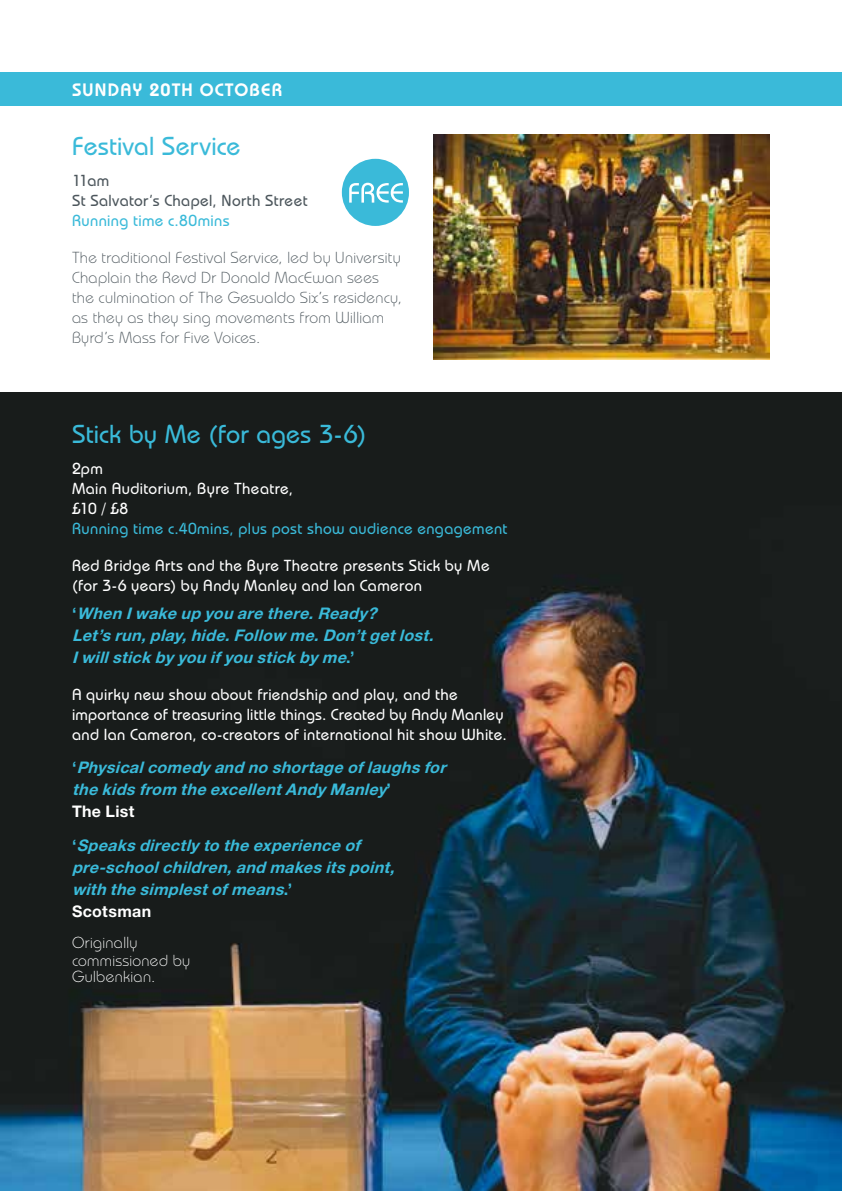
<style>
.page{position:relative;width:842px;height:1191px;background:#fff}
.page>*{position:absolute;margin:0;border:0;box-sizing:border-box;transform-origin:0 0}
.t1{font:500 26px "Bauhaus IT Cby BT";letter-spacing:.005em;color:#3abad9}
.t2{font:600 18px "Bauhaus IT Cby BT";letter-spacing:.065em;color:#fff}
.t3{font:italic 700 16px/22px "Helvetica Neue";letter-spacing:.005em;color:#3abad9}
.t4{font:500 16px/20px "Bauhaus IT Cby BT";letter-spacing:.025em;color:#fff}
.t5{font:300 16px/20px "Bauhaus IT Cby BT";letter-spacing:.02em;color:#4c565c}
.t6{font:500 16px "Bauhaus IT Cby BT";letter-spacing:.025em;color:#3abad9}
.t7{font:300 16px/18px "Bauhaus IT Cby BT";letter-spacing:.025em;color:#fff}
.t8{font:500 16px/20px "Bauhaus IT Cby BT";letter-spacing:.02em;color:#4c565c}
.s1{font-style:normal}
.s2{font-style:normal;color:#fff}
</style>
<div class="page">
<div style="left:0;top:72px;width:842px;height:33px;background:#3abad9"></div>
<img style="left:0;top:392px;width:842px;height:799px">
<img style="left:433px;top:135px;width:337px;height:224px">
<div style="left:342px;top:159px;width:67px;height:67px;background:#3abad9;border-radius:50%"></div>
<svg style="left:349px;top:183px;width:54px;height:20px"></svg>
<p class="t2" style="left:72px;top:79px;width:212px">SUNDAY 20TH OCTOBER</p>
<h1 class="t1" style="left:72px;top:129px;width:170px">Festival Service</h1>
<p class="t8" style="left:72px;top:170px;width:237px">11am<br>St Salvator’s Chapel, North Street</p>
<p class="t6" style="left:72px;top:210px;width:159px">Running time c.80mins</p>
<p class="t5" style="left:72px;top:247px;width:332px">The traditional Festival Service, led by University Chaplain the Revd Dr Donald MacEwan sees the culmination of The Gesualdo Six’s residency, as they as they sing movements from William Byrd’s Mass for Five Voices.</p>
<h1 class="t1" style="left:72px;top:418px;width:296px">Stick by Me (for ages 3-6)</h1>
<p class="t4" style="left:72px;top:458px;width:223px">2pm<br>Main Auditorium, Byre Theatre, £10 / £8</p>
<p class="t6" style="left:72px;top:519px;width:437px">Running time c.40mins, plus post show audience engagement</p>
<p class="t4" style="left:72px;top:555px;width:419px">Red Bridge Arts and the Byre Theatre presents Stick by Me (for 3-6 years) by Andy Manley and Ian Cameron</p>
<p class="t3" style="left:72px;top:602px;width:368px"><span class="s1">‘</span> WhenIwakeup youarethere.Ready?<br>Let’srun,play,hide.Follow me.Don’tgetlost.<br>Iwillstickby youifyoustickby me<span class="s1">. ’</span></p>
<p class="t4" style="left:72px;top:684px;width:436px">A quirky new show about friendship and play, and the importance of treasuring little things. Created by Andy Manley and Ian Cameron, co-creators of international hit show White.</p>
<p class="t3" style="left:72px;top:756px;width:380px"><span class="s1">‘</span> Physicalcomedy and no shortageoflaughsfor thekidsfrom theexcellentAndy Manley <span class="s1">’<br></span><span class="s2">The List</span></p>
<p class="t3" style="left:72px;top:833px;width:329px"><span class="s1">‘</span> Speaksdirectly to theexperienceof pre-schoolchildren,and makesitspoint, withthesimplestofmeans<span class="s1">. ’<br></span><span class="s2">Scotsman</span></p>
<p class="t7" style="left:72px;top:933px;width:120px">Originally commissioned by</p>
<p class="t7" style="left:72px;top:967px;width:85px">Gulbenkian.</p>
</div>
